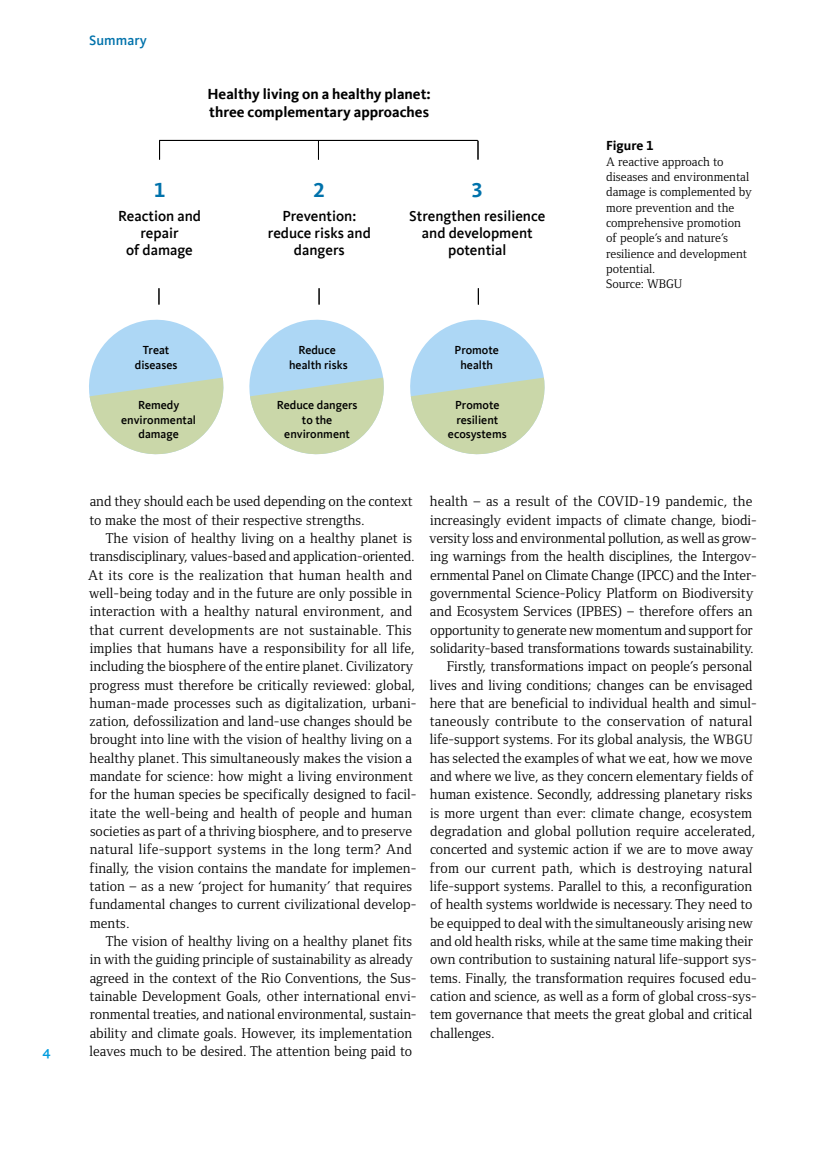
<style>
.page{position:relative;width:821px;height:1149px;background:#fff}
.page>*{position:absolute;margin:0;border:0;box-sizing:border-box;transform-origin:0 0}
.t1{font:700 21px "Kievit Offc";color:#0072ab}
.t2{font:500 15px/17.2px "Kievit Offc";color:#000;text-align:center}
.t3{font:700 15px/18px "Kievit Offc";color:#000}
.t4{font:14.55px/18.3px "Foundry Form Serif";color:#000}
.t5{font:14.55px "Foundry Form Serif";letter-spacing:.02em;color:#000}
.t6{font:500 14.25px "Kievit Offc";color:#0072ab}
.t7{font:500 14.25px "Kievit Sc Offc";color:#009cde}
.t8{font:700 13.5px "Kievit Offc";letter-spacing:-.005em;color:#000}
.t9{font:12.75px/15.3px "Foundry Form Serif";color:#000}
.t10{font:500 12px/14.4px "Kievit Offc";color:#000;text-align:center}
.s1{font-size:13.95px}
</style>
<div class="page">
<hr style="left:159px;top:140px;width:318px;height:1px;background:#000">
<svg style="left:159px;top:141px;width:1px;height:18px"></svg>
<svg style="left:318px;top:141px;width:1px;height:18px"></svg>
<svg style="left:477px;top:141px;width:1px;height:18px"></svg>
<svg style="left:159px;top:288px;width:1px;height:16px"></svg>
<svg style="left:319px;top:288px;width:1px;height:16px"></svg>
<svg style="left:478px;top:288px;width:1px;height:16px"></svg>
<svg style="left:89px;top:319px;width:135px;height:136px"></svg>
<svg style="left:249px;top:319px;width:135px;height:136px"></svg>
<svg style="left:410px;top:319px;width:135px;height:136px"></svg>
<p class="t7" style="left:43px;top:1042px;width:10px">4</p>
<p class="t6" style="left:89px;top:32px;width:59px">Summary</p>
<p class="t3" style="left:207px;top:85px;width:225px">Healthy living on a healthy planet: three complementary approaches</p>
<h1 class="t1" style="left:154px;top:178px;width:13px">1</h1>
<p class="t2" style="left:118px;top:207px;width:85px">Reaction and repair<br>of damage</p>
<h1 class="t1" style="left:313px;top:178px;width:13px">2</h1>
<p class="t2" style="left:268px;top:207px;width:104px">Prevention: reduce risks and dangers</p>
<h1 class="t1" style="left:471px;top:178px;width:13px">3</h1>
<p class="t2" style="left:409px;top:207px;width:137px">Strengthen resilience and development potential</p>
<p class="t10" style="left:135px;top:343px;width:44px">Treat diseases</p>
<p class="t10" style="left:121px;top:398px;width:76px">Remedy environmental damage</p>
<p class="t10" style="left:129px;top:357px;width:55px">behand ln</p>
<p class="t10" style="left:120px;top:398px;width:84px">Umw ltschäden beseitigen</p>
<p class="t10" style="left:289px;top:343px;width:60px">Reduce health risks</p>
<p class="t10" style="left:277px;top:398px;width:82px">Reduce dangers to the environment</p>
<p class="t10" style="left:277px;top:343px;width:81px">Gesundh its&shy;risiken mindern</p>
<p class="t10" style="left:293px;top:398px;width:49px">Gefahren</p>
<p class="t10" style="left:296px;top:427px;width:45px">mindern</p>
<p class="t10" style="left:447px;top:343px;width:61px">Gesundh it fördern</p>
<p class="t10" style="left:445px;top:398px;width:65px">Resiliente<br>Öko ysteme fördern</p>
<p class="t10" style="left:454px;top:343px;width:46px">Promote health</p>
<p class="t10" style="left:448px;top:398px;width:60px">Promote resilient ecosystems</p>
<p class="t8" style="left:606px;top:138px;width:49px">Figure 1</p>
<p class="t9" style="left:606px;top:154px;width:147px">A reactive approach to diseases and environmental damage is complemented by more prevention and the comprehensive promotion of people’s and nature’s resilience and development potential.<br>Source: WBGU</p>
<p class="t4" style="left:89px;top:492px;width:325px">and they should each be used depending on the context to make the most of their respective strengths.</p>
<p class="t4" style="left:88px;top:529px;width:330px;text-indent:18px">The vision of healthy living on a healthy planet is transdisciplinary, values-based and application-oriented.<br>At its core is the realization that human health and well-being today and in the future are only possible in interaction with a healthy natural environment, and that current developments are not sustainable. This implies that humans have a responsibility for all life, including the biosphere of the entire planet. Civilizatory progress must therefore be critically reviewed: global, human-made processes such as digitalization, urbani&shy;zation, defossilization and land-use changes should be brought into line with the vision of healthy living on a healthy planet. This simultaneously makes the vision a mandate for science: how might a living environment for the human species be specifically designed to facil&shy;itate the well-being and health of people and human societies as part of a thriving biosphere, and to preserve natural life-support systems in the long term? And finally, the vision contains the mandate for implemen&shy;tation – as a new ‘project for humanity’ that requires fundamental changes to current civilizational develop&shy;ments.</p>
<p class="t4" style="left:89px;top:931px;width:328px;text-indent:16px">The vision of healthy living on a healthy planet fits in with the guiding principle of sustainability as already agreed in the context of the Rio Conventions, the Sus&shy;tainable Development Goals, other international envi&shy;ronmental treaties, and national environmental, sustain&shy;ability and climate goals. However, its implementation leaves much to be desired. The attention being paid to</p>
<p class="t4" style="left:430px;top:492px;width:324px">health – as a result of the COVID-19 pandemic, the</p>
<p class="t4" style="left:430px;top:510px;width:328px">increasingly evident impacts of climate change, biodi-</p>
<p class="t4" style="left:429px;top:529px;width:329px">versity loss and environmental pollution, as well as grow-</p>
<p class="t4" style="left:430px;top:547px;width:328px">ing warnings from the health disciplines, the Intergov-</p>
<p class="t4" style="left:430px;top:565px;width:328px">ernmental Panel on Climate Change (IPCC) and the Inter-</p>
<p class="t4" style="left:430px;top:583px;width:325px">governmental Science-Policy Platform on Biodiversity</p>
<p class="t4" style="left:430px;top:602px;width:324px">and Ecosystem Services (IPBES) – therefore offers an</p>
<p class="t4" style="left:430px;top:620px;width:324px">opportunity to generate new momentum and support for</p>
<p class="t4" style="left:430px;top:638px;width:325px">solidarity-based transformations towards sustainability.</p>
<p class="t4" style="left:447px;top:657px;width:307px">Firstly, transformations impact on people’s personal</p>
<p class="t4" style="left:430px;top:675px;width:324px">lives and living conditions; changes can be envisaged</p>
<p class="t4" style="left:430px;top:693px;width:328px">here that are beneficial to individual health and simul-</p>
<p class="t5" style="left:430px;top:713px;width:324px">taneously contribute to the conservation of natural</p>
<p class="t4" style="left:430px;top:730px;width:324px">life-support systems. For its global analysis, the <span class="s1">WBGU</span></p>
<p class="t4" style="left:430px;top:748px;width:324px">has selected the examples of what we eat, how we move</p>
<p class="t4" style="left:430px;top:766px;width:325px">and where we live, as they concern elementary fields of</p>
<p class="t4" style="left:430px;top:785px;width:324px">human existence. Secondly, addressing planetary risks</p>
<p class="t4" style="left:430px;top:803px;width:324px">is more urgent than ever: climate change, ecosystem</p>
<p class="t4" style="left:430px;top:821px;width:327px">degradation and global pollution require accelerated,</p>
<p class="t4" style="left:430px;top:840px;width:325px">concerted and systemic action if we are to move away</p>
<p class="t5" style="left:430px;top:859px;width:324px">from our current path, which is destroying natural</p>
<p class="t4" style="left:430px;top:876px;width:324px">life-support systems. Parallel to this, a reconfiguration</p>
<p class="t4" style="left:430px;top:895px;width:324px">of health systems worldwide is necessary. They need to</p>
<p class="t4" style="left:430px;top:913px;width:324px">be equipped to deal with the simultaneously arising new</p>
<p class="t4" style="left:430px;top:931px;width:324px">and old health risks, while at the same time making their</p>
<p class="t4" style="left:430px;top:950px;width:328px">own contribution to sustaining natural life-support sys-</p>
<p class="t4" style="left:430px;top:968px;width:328px">tems. Finally, the transformation requires focused edu-</p>
<p class="t4" style="left:430px;top:986px;width:328px">cation and science, as well as a form of global cross-sys-</p>
<p class="t4" style="left:430px;top:1004px;width:324px">tem governance that meets the great global and critical</p>
<p class="t4" style="left:430px;top:1023px;width:66px">challenges.</p>
</div>
